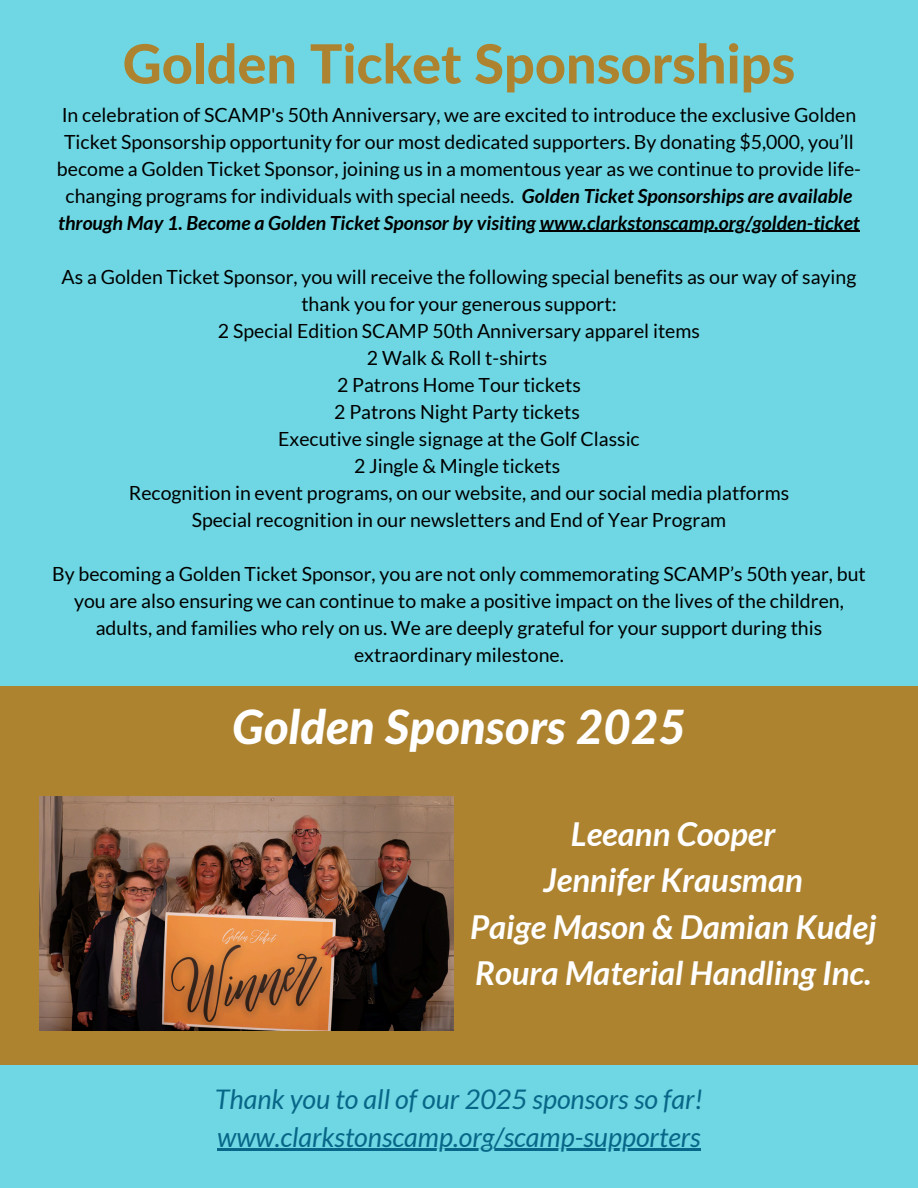
<style>
.page{position:relative;width:918px;height:1188px;background:#6ed7e3}
.page>*{position:absolute;margin:0;border:0;box-sizing:border-box;transform-origin:0 0}
.t1{font:800 54px "Lato Latin";color:#ad8330}
.t2{font:italic 800 47.25px "Lato";color:#fff}
.t3{font:italic 700 33px/46.2px "Lato";color:#fff;text-align:center}
.t4{font:italic 27px "Lato";color:#086788}
.t5{font:19.5px/27px "Lato";color:#000;text-align:center}
.s1{font-weight:700;font-style:italic}
</style>
<div class="page">
<div style="left:0;top:686px;width:918px;height:378px;background:#ad8330"></div>
<img style="left:39px;top:797px;width:414px;height:234px">
<hr style="left:217px;top:1149px;width:484px;height:2px;background:#086788">
<hr style="left:540px;top:231px;width:320px;height:1px;background:#000">
<h1 class="t1" style="left:123px;top:40px;width:674px">Golden Ticket Sponsorships</h1>
<p class="t5" style="left:57px;top:101px;width:806px">In celebration of SCAMP's 50th Anniversary, we are excited to introduce the exclusive Golden Ticket Sponsorship opportunity for our most dedicated supporters. By donating $5,000, you’ll become a Golden Ticket Sponsor, joining us in a momentous year as we continue to provide life&shy;changing programs for individuals with special needs. <span class="s1">Golden Ticket Sponsorships are available through May 1. Become a Golden Ticket Sponsor by visiting www.clarkstonscamp.org/golden-ticket</span></p>
<p class="t5" style="left:62px;top:263px;width:796px">As a Golden Ticket Sponsor, you will receive the following special benefits as our way of saying thank you for your generous support:<br>2 Special Edition SCAMP 50th Anniversary apparel items<br>2 Walk &amp; Roll t-shirts<br>2 Patrons Home Tour tickets<br>2 Patrons Night Party tickets</p>
<p class="t5" style="left:278px;top:425px;width:363px">Executive single signage at the Golf Classic</p>
<p class="t5" style="left:354px;top:452px;width:208px">2 Jingle &amp; Mingle tickets</p>
<p class="t5" style="left:129px;top:479px;width:662px">Recognition in event programs, on our website, and our social media platforms</p>
<p class="t5" style="left:192px;top:506px;width:536px">Special recognition in our newsletters and End of Year Program</p>
<p class="t5" style="left:52px;top:560px;width:815px">By becoming a Golden Ticket Sponsor, you are not only commemorating SCAMP’s 50th year, but you are also ensuring we can continue to make a positive impact on the lives of the children, adults, and families who rely on us. We are deeply grateful for your support during this extraordinary milestone.</p>
<p class="t2" style="left:232px;top:706px;width:455px">Golden Sponsors 2025</p>
<p class="t3" style="left:470px;top:810px;width:408px">Leeann Cooper<br>Jennifer Krausman<br>Paige Mason &amp; Damian Kudej</p>
<h2 class="t3" style="left:475px;top:949px;width:398px">Roura Material Handling Inc.</h2>
<p class="t4" style="left:215px;top:1083px;width:490px">Thank you to all of our 2025 sponsors so far!</p>
<p class="t4" style="left:217px;top:1120px;width:485px">www.clarkstonscamp.org/scamp-supporters</p>
</div>
